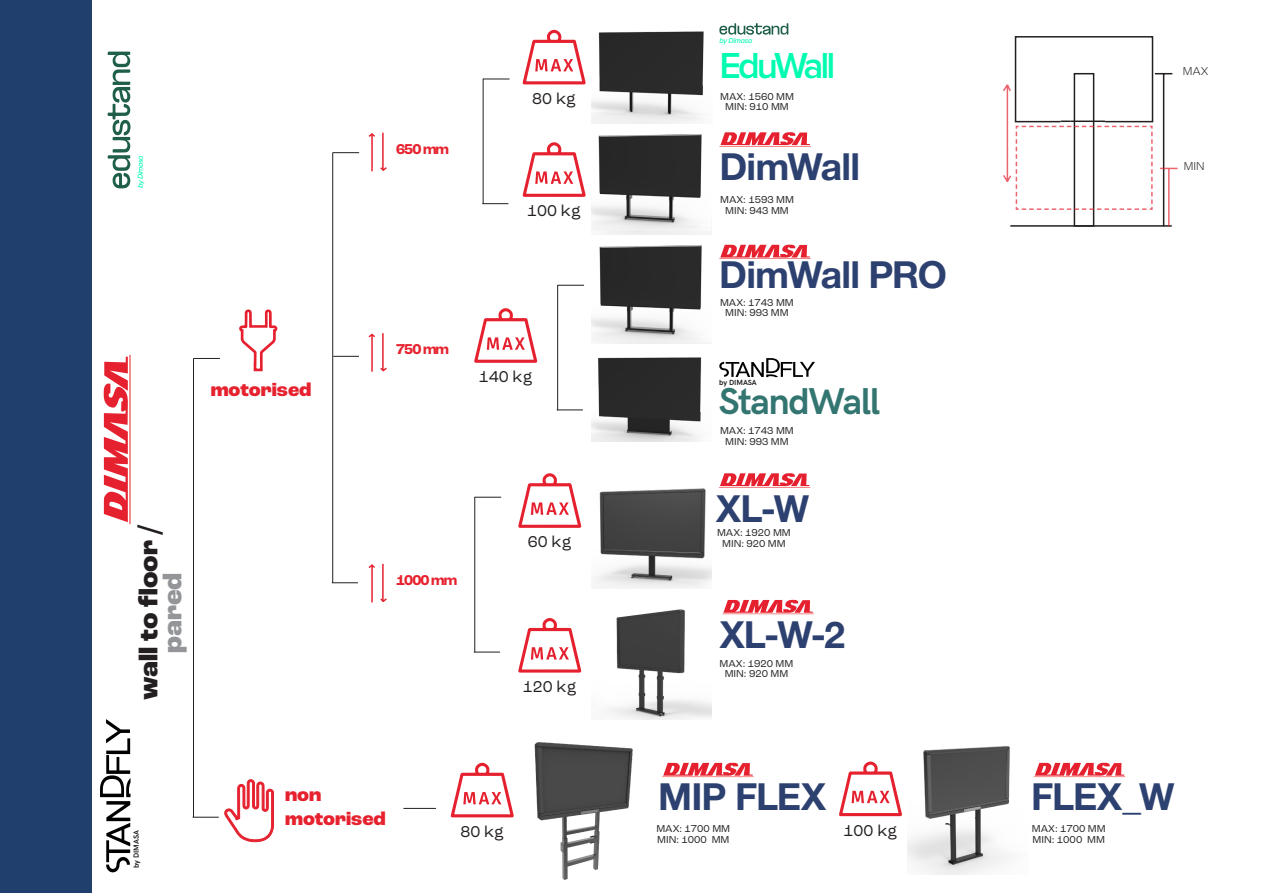
<style>
.page{position:relative;width:1263px;height:893px;background:#fff}
.page>*{position:absolute;margin:0;border:0;box-sizing:border-box;transform-origin:0 0}
.T3{font:700 37.5px "Helvetica Neue";letter-spacing:-.025em;color:#2d4170}
.T3-2{font:37.5px "HK Grotesk Bold Legacy";letter-spacing:-.04em;color:#337570}
.t1{font:600 37.5px "Proxima Nova";letter-spacing:-.08em;color:#00fbb1}
.t2{font:800 27px "Roc Grotesk";color:#231f20}
.t3{font:800 27px "Roc Grotesk";color:#939598}
.t4{font:800 19.5px "Roc Grotesk";color:#e6222f}
.t5{font:16.5px "Roc Grotesk";color:#231f20}
.t6{font:700 15px "Roc Grotesk";letter-spacing:-.06em;color:#e6222f}
.t7{font:300 12px "Roc Grotesk";color:#231f20}
.t8{font:10.5px "Roc Grotesk";color:#231f20}
.t9{font:italic 500 7.5px "Proxima Nova";letter-spacing:-.04em;color:#00fbb1}
.t10{font:7.5px "HK Grotesk Bold Legacy";color:#231f20}
</style>
<div class="page">
<svg style="left:193px;top:358px;width:27px;height:1px"></svg>
<hr style="left:193px;top:359px;width:1px;height:458px;background:#231f20">
<svg style="left:522px;top:142px;width:64px;height:55px"></svg>
<svg style="left:332px;top:152px;width:27px;height:1px"></svg>
<hr style="left:332px;top:153px;width:1px;height:430px;background:#231f20">
<svg style="left:332px;top:582px;width:26px;height:1px"></svg>
<div style="left:0;top:0;width:91px;height:893px;background:#213f6d"></div>
<svg style="left:239px;top:309px;width:39px;height:62px"></svg>
<svg style="left:193px;top:779px;width:81px;height:63px"></svg>
<hr style="left:403px;top:808px;width:33px;height:1px;background:#231f20">
<svg style="left:333px;top:356px;width:26px;height:1px"></svg>
<hr style="left:1010px;top:225px;width:162px;height:2px;background:#231f20">
<div style="left:1074px;top:73px;width:20px;height:154px;border:2px solid #231f20"></div>
<hr style="left:1163px;top:74px;width:1px;height:152px;background:#231f20">
<hr style="left:1168px;top:168px;width:1px;height:58px;background:#e5222f">
<svg style="left:1003px;top:36px;width:174px;height:175px"></svg>
<hr style="left:382px;top:133px;width:2px;height:37px;background:#e6212f">
<svg style="left:380px;top:166px;width:7px;height:5px"></svg>
<hr style="left:371px;top:133px;width:2px;height:38px;background:#e6212f">
<svg style="left:368px;top:133px;width:7px;height:5px"></svg>
<hr style="left:382px;top:333px;width:2px;height:38px;background:#e6212f">
<svg style="left:380px;top:366px;width:7px;height:6px"></svg>
<hr style="left:371px;top:334px;width:2px;height:38px;background:#e6212f">
<svg style="left:368px;top:333px;width:7px;height:6px"></svg>
<hr style="left:382px;top:564px;width:2px;height:38px;background:#e6212f">
<svg style="left:380px;top:597px;width:7px;height:5px"></svg>
<hr style="left:371px;top:565px;width:2px;height:37px;background:#e6212f">
<svg style="left:368px;top:564px;width:7px;height:6px"></svg>
<svg style="left:484px;top:79px;width:26px;height:1px"></svg>
<hr style="left:483px;top:79px;width:1px;height:125px;background:#231f20">
<svg style="left:482px;top:203px;width:26px;height:1px"></svg>
<svg style="left:719px;top:245px;width:92px;height:14px"></svg>
<svg style="left:719px;top:132px;width:92px;height:15px"></svg>
<svg style="left:719px;top:23px;width:69px;height:12px"></svg>
<svg style="left:474px;top:308px;width:63px;height:55px"></svg>
<svg style="left:558px;top:285px;width:26px;height:1px"></svg>
<hr style="left:557px;top:285px;width:1px;height:125px;background:#231f20">
<svg style="left:557px;top:410px;width:26px;height:1px"></svg>
<svg style="left:719px;top:358px;width:96px;height:19px"></svg>
<svg style="left:719px;top:473px;width:91px;height:15px"></svg>
<svg style="left:518px;top:473px;width:63px;height:55px"></svg>
<svg style="left:518px;top:618px;width:63px;height:55px"></svg>
<svg style="left:475px;top:497px;width:26px;height:1px"></svg>
<hr style="left:474px;top:497px;width:1px;height:155px;background:#231f20">
<svg style="left:474px;top:652px;width:26px;height:1px"></svg>
<svg style="left:722px;top:600px;width:92px;height:15px"></svg>
<svg style="left:450px;top:762px;width:64px;height:55px"></svg>
<svg style="left:662px;top:763px;width:92px;height:14px"></svg>
<svg style="left:839px;top:761px;width:63px;height:55px"></svg>
<svg style="left:1034px;top:763px;width:91px;height:14px"></svg>
<svg style="left:104px;top:355px;width:27px;height:169px"></svg>
<svg style="left:108px;top:52px;width:23px;height:137px"></svg>
<svg style="left:100px;top:719px;width:31px;height:153px"></svg>
<img style="left:608px;top:609px;width:103px;height:110px">
<img style="left:595px;top:488px;width:116px;height:100px">
<img style="left:534px;top:742px;width:99px;height:138px">
<img style="left:907px;top:746px;width:103px;height:129px">
<img style="left:592px;top:245px;width:110px;height:97px">
<img style="left:591px;top:134px;width:119px;height:96px">
<img style="left:592px;top:357px;width:110px;height:85px">
<img style="left:592px;top:31px;width:112px;height:93px">
<svg style="left:522px;top:29px;width:64px;height:55px"></svg>
<p class="t9" style="left:135px;top:188px;width:34px;rotate:-90deg">by Dimasa</p>
<p class="t4" style="left:211px;top:377px;width:102px">motorised</p>
<p class="t2" style="left:132px;top:700px;width:178px;rotate:-90deg">wall to floor /</p>
<p class="t3" style="left:156px;top:653px;width:81px;rotate:-90deg">pared</p>
<p class="t6" style="left:396px;top:140px;width:54px">650 mm</p>
<p class="t6" style="left:396px;top:340px;width:54px">750 mm</p>
<p class="t6" style="left:396px;top:571px;width:63px">1000 mm</p>
<p class="t9" style="left:719px;top:35px;width:34px">by Dimasa</p>
<p class="t5" style="left:532px;top:88px;width:45px">80 kg</p>
<p class="t5" style="left:527px;top:201px;width:55px">100 kg</p>
<p class="t1" style="left:719px;top:37px;width:118px">EduWall</p>
<p class="t8" style="left:720px;top:90px;width:75px">MAX: 1560 MM</p>
<p class="t8" style="left:725px;top:100px;width:65px">MIN: 910 MM</p>
<p class="T3" style="left:719px;top:137px;width:142px">DimWall</p>
<p class="t8" style="left:720px;top:193px;width:75px">MAX: 1593 MM</p>
<p class="t8" style="left:725px;top:204px;width:65px">MIN: 943 MM</p>
<p class="T3" style="left:719px;top:245px;width:229px">DimWall PRO</p>
<p class="t8" style="left:720px;top:296px;width:75px">MAX: 1743 MM</p>
<p class="t8" style="left:725px;top:306px;width:65px">MIN: 993 MM</p>
<p class="t5" style="left:479px;top:367px;width:55px">140 kg</p>
<p class="t10" style="left:719px;top:376px;width:39px">by DIMASA</p>
<p class="T3-2" style="left:719px;top:373px;width:163px">StandWall</p>
<p class="t8" style="left:720px;top:425px;width:75px">MAX: 1743 MM</p>
<p class="t8" style="left:725px;top:435px;width:65px">MIN: 993 MM</p>
<p class="t5" style="left:528px;top:532px;width:45px">60 kg</p>
<p class="t5" style="left:523px;top:677px;width:55px">120 kg</p>
<p class="T3" style="left:716px;top:479px;width:94px">XL-W</p>
<p class="t8" style="left:717px;top:526px;width:75px">MAX: 1920 MM</p>
<p class="t8" style="left:722px;top:537px;width:65px">MIN: 920 MM</p>
<p class="T3" style="left:720px;top:605px;width:127px">XL-W-2</p>
<p class="t8" style="left:720px;top:657px;width:75px">MAX: 1920 MM</p>
<p class="t8" style="left:725px;top:667px;width:65px">MIN: 920 MM</p>
<p class="t10" style="left:130px;top:868px;width:39px;rotate:-90deg">by DIMASA</p>
<p class="t4" style="left:285px;top:783px;width:38px">non</p>
<p class="t4" style="left:285px;top:807px;width:102px">motorised</p>
<p class="t5" style="left:460px;top:821px;width:45px">80 kg</p>
<p class="T3" style="left:658px;top:767px;width:169px">MIP FLEX</p>
<p class="t8" style="left:656px;top:822px;width:75px">MAX: 1700 MM</p>
<p class="t8" style="left:657px;top:833px;width:74px">MIN: 1000 MM</p>
<p class="t5" style="left:844px;top:820px;width:55px">100 kg</p>
<p class="t7" style="left:1183px;top:64px;width:27px">MAX</p>
<p class="t7" style="left:1184px;top:159px;width:22px">MIN</p>
<p class="T3" style="left:1031px;top:767px;width:145px">FLEX_W</p>
<p class="t8" style="left:1032px;top:822px;width:75px">MAX: 1700 MM</p>
<p class="t8" style="left:1032px;top:833px;width:74px">MIN: 1000 MM</p>
</div>
